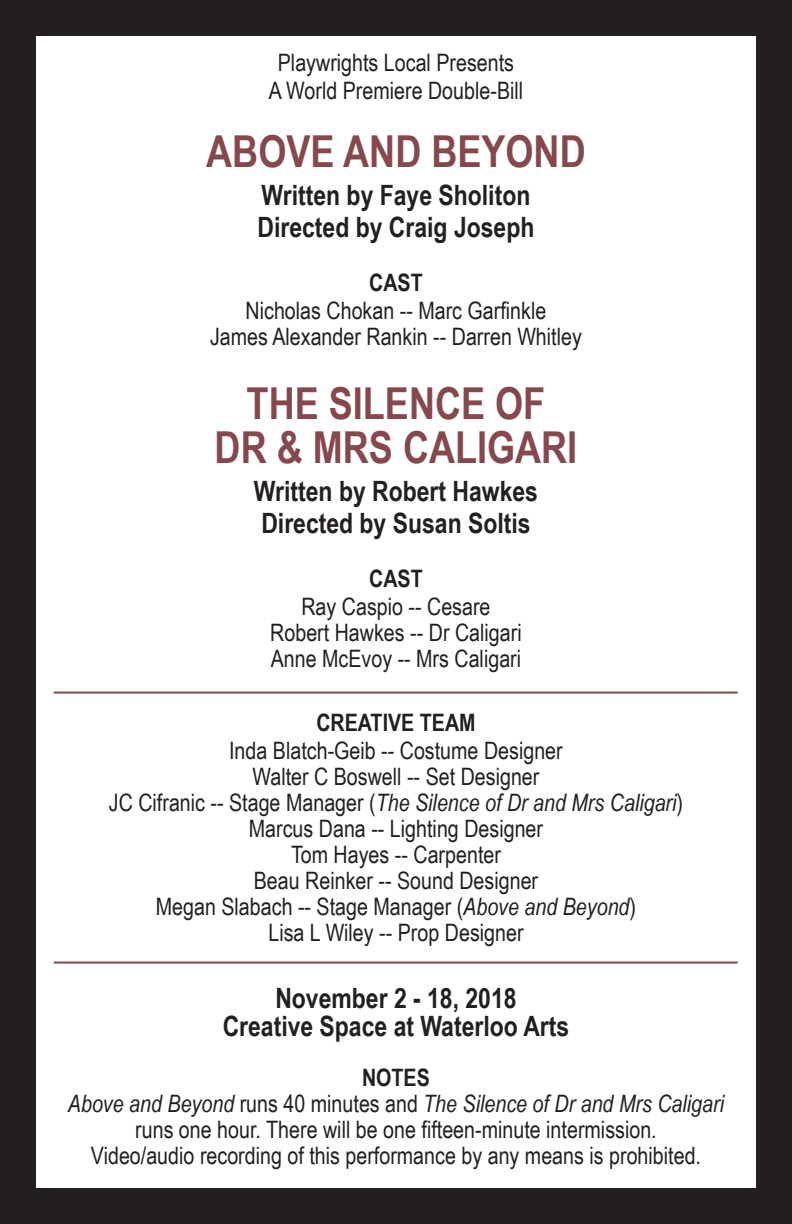
<style>
.page{position:relative;width:792px;height:1224px;background:#231f20}
.page>*{position:absolute;margin:0;border:0;box-sizing:border-box;transform-origin:0 0}
.t1{font:700 44px/44px "Arial Narrow";color:#85484d;text-align:center}
.t2{font:700 28px/32px "Arial Narrow";color:#231f20}
.t3{font:24px/26px "Arial Narrow";color:#231f20;text-align:center}
.t4{font:700 24px "Arial Narrow";color:#231f20}
.s1{font-style:italic}
.s2{font-weight:700}
</style>
<div class="page">
<div style="left:36px;top:36px;width:720px;height:1152px;background:#fff"></div>
<hr style="left:54px;top:692px;width:684px;height:2px;background:#85484d">
<hr style="left:54px;top:962px;width:684px;height:2px;background:#85484d">
<p class="t3" style="left:269px;top:48px;width:256px;line-height:28px">Playwrights Local Presents<br>A World Premiere Double-Bill</p>
<h1 class="t1" style="left:206px;top:129px;width:381px">ABOVE AND BEYOND</h1>
<p class="t2" style="left:258px;top:179px;width:278px">Written by Faye Sholiton<br>Directed by Craig Joseph</p>
<p class="t4" style="left:369px;top:269px;width:55px">CAST</p>
<p class="t3" style="left:210px;top:297px;width:373px">Nicholas Chokan -- Marc Garfinkle<br>James Alexander Rankin -- Darren Whitley</p>
<h1 class="t1" style="left:215px;top:381px;width:364px">THE SILENCE OF<br>DR &amp; MRS CALIGARI</h1>
<p class="t2" style="left:254px;top:475px;width:286px">Written by Robert Hawkes<br>Directed by Susan Soltis</p>
<p class="t4" style="left:369px;top:565px;width:55px">CAST</p>
<p class="t3" style="left:270px;top:593px;width:253px">Ray Caspio -- Cesare<br>Robert Hawkes -- Dr Caligari<br>Anne McEvoy -- Mrs Caligari</p>
<p class="t4" style="left:316px;top:709px;width:161px">CREATIVE TEAM</p>
<p class="t3" style="left:109px;top:737px;width:576px">Inda Blatch-Geib -- Costume Designer<br>Walter C Boswell -- Set Designer<br>JC Cifranic -- Stage Manager (<span class="s1">The Silence of Dr and Mrs Caligari</span>)<br>Marcus Dana -- Lighting Designer<br>Tom Hayes -- Carpenter<br>Beau Reinker -- Sound Designer<br>Megan Slabach -- Stage Manager (<span class="s1">Above and Beyond</span>)<br>Lisa L Wiley -- Prop Designer</p>
<p class="t2" style="left:223px;top:984px;width:348px;line-height:28px;text-align:center">November 2 - 18, 2018<br>Creative Space at Waterloo Arts</p>
<p class="t3" style="left:68px;top:1065px;width:658px"><span class="s2">NOTES<br></span><span class="s1">Above and Beyond</span> runs 40 minutes and <span class="s1">The Silence of Dr and Mrs Caligari </span>runs one hour. There will be one fifteen-minute intermission.<br>Video/audio recording of this performance by any means is prohibited.</p>
</div>
